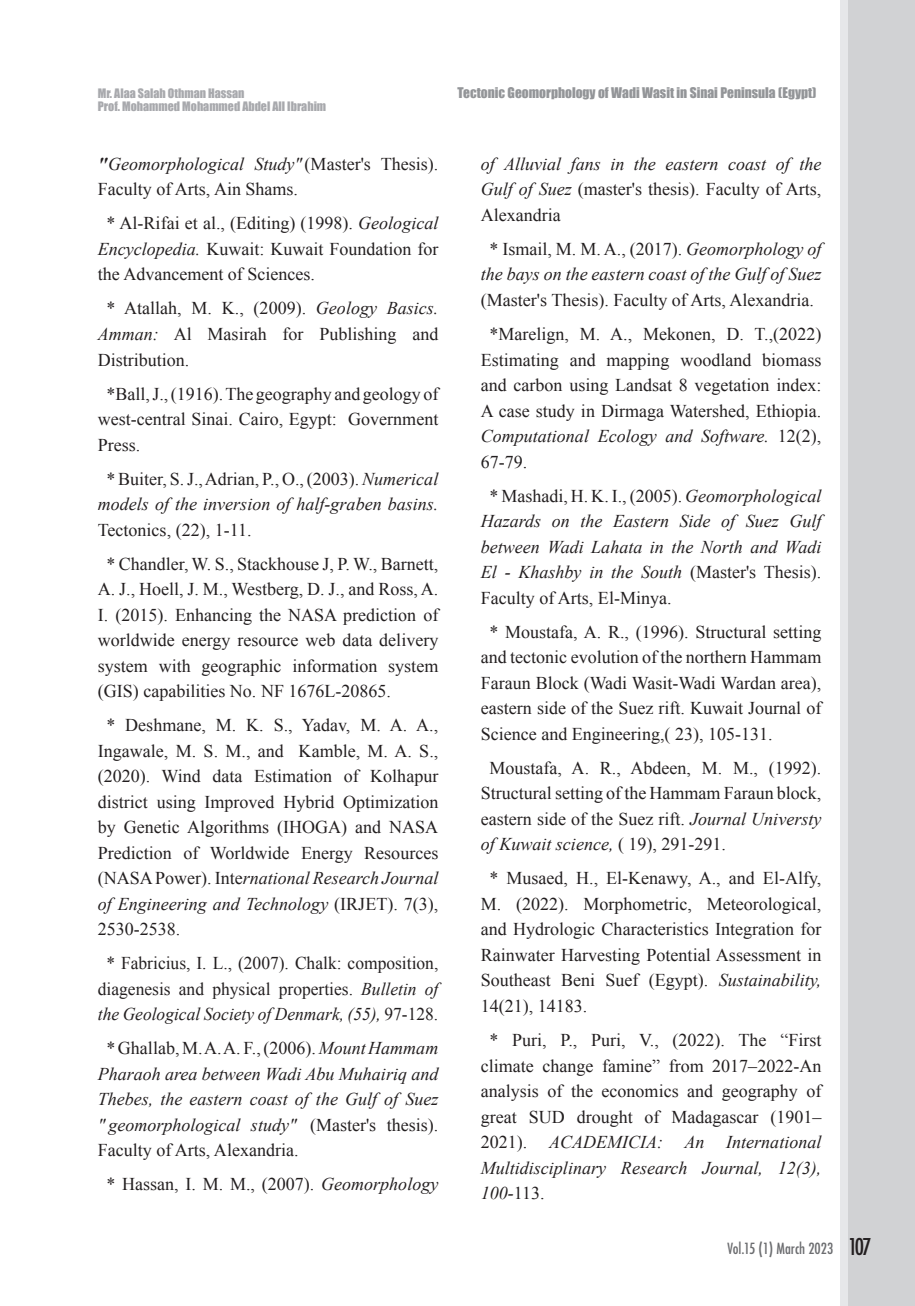
<style>
.page{position:relative;width:915px;height:1306px;background:#fff}
.page>*{position:absolute;margin:0;border:0;box-sizing:border-box;transform-origin:0 0}
.t1{font:18px/25.5px "Times New Roman";color:#231f20;text-align:justify}
.t2{font:italic 18px/25.5px "Times New Roman";color:#231f20;text-align:justify}
.t3{font:500 condensed 15px "Futura";color:#6c6d70}
.t4{font:13.5px "Impact";color:#939598}
.t5{font:12px "Impact";color:#a8a9ad}
.s1{font-weight:700;font-style:italic}
.s2{font-style:italic}
.s3{font-style:normal}
.s4{font-size:22.5px;color:#231f20}
</style>
<div class="page">
<div style="left:839px;top:0;width:54px;height:1305px;background:#e6e7e9"></div>
<div style="left:847px;top:0;width:67px;height:1305px;background:#d1d2d4"></div>
<p class="t5" style="left:98px;top:84px;width:148px">Mr. Alaa Salah Othman Hassan</p>
<p class="t4" style="left:457px;top:82px;width:360px">Tectonic Geomorphology of Wadi Wasit in Sinai Peninsula (Egypt)</p>
<p class="t5" style="left:98px;top:97px;width:230px">Prof. Mohammed Mohammed Abdel All Ibrahim</p>
<p class="t1" style="left:98px;top:151px;width:342px"><span class="s1">"</span><span class="s2">Geomorphological Study"</span> (Master's Thesis).<br>Faculty of Arts, Ain Shams.</p>
<p class="t1" style="left:98px;top:210px;width:342px;text-indent:8px">* Al-Rifai et al., (Editing) (1998). <span class="s2">Geological Encyclopedia.</span> Kuwait: Kuwait Foundation for the Advancement of Sciences.</p>
<p class="t1" style="left:98px;top:295px;width:342px;text-indent:9px">* Atallah, M. K., (2009). <span class="s2">Geology Basics.<br>Amman:</span> Al Masirah for Publishing and Distribution.</p>
<p class="t1" style="left:98px;top:380px;width:342px;text-indent:8px">*Ball, J., (1916). The geography and geology of west-central Sinai. Cairo, Egypt: Government Press.</p>
<p class="t2" style="left:98px;top:465px;width:342px;text-align:center"><span class="s3">* Buiter, S. J., Adrian, P., O., (2003).</span> Numerical models of the inversion of half-graben basins.</p>
<p class="t1" style="left:106px;top:512px;width:333px;line-height:34px;text-indent:-8px">Tectonics, (22), 1-11.<br>* Chandler, W. S., Stackhouse J, P. W., Barnett,</p>
<p class="t1" style="left:98px;top:576px;width:342px">A. J., Hoell, J. M., Westberg, D. J., and Ross, A.<br>I. (2015). Enhancing the NASA prediction of worldwide energy resource web data delivery system with geographic information system (GIS) capabilities No. NF 1676L-20865.</p>
<p class="t1" style="left:98px;top:712px;width:342px;text-indent:8px">* Deshmane, M. K. S., Yadav, M. A. A., Ingawale, M. S. M., and Kamble, M. A. S., (2020). Wind data Estimation of Kolhapur district using Improved Hybrid Optimization by Genetic Algorithms (IHOGA) and NASA Prediction of Worldwide Energy Resources (NASA Power). Inte<span class="s2">rnational Research Journal of Engineering and Technology</span> (IRJET). 7(3), 2530-2538.</p>
<p class="t1" style="left:98px;top:950px;width:342px;text-align:center">* Fabricius, I. L., (2007). Chalk: composition, diagenesis and physical properties. <span class="s2">Bulletin of the Geological Society of Denmark, (55),</span> 97-128.</p>
<p class="t2" style="left:98px;top:1035px;width:342px;text-indent:8px"><span class="s3">* Ghallab, M. A. A. F., (2006).</span> Mount Hammam Pharaoh area between Wadi Abu Muhairiq and Thebes, the eastern coast of the Gulf of Suez " geomorphological study" <span class="s3">(Master's thesis).<br>Faculty of Arts, Alexandria.</span></p>
<p class="t1" style="left:106px;top:1171px;width:333px">* Hassan, I. M. M., (2007). <span class="s2">Geomorphology</span></p>
<p class="t2" style="left:480px;top:151px;width:342px">of Alluvial fans in the eastern coast of the Gulf of Suez <span class="s3">(master's thesis). Faculty of Arts, Alexandria</span></p>
<p class="t2" style="left:480px;top:236px;width:342px;text-align:center"><span class="s3">* Ismail, M. M. A., (2017).</span> Geomorphology of the bays on the eastern coast of the Gulf of Suez</p>
<p class="t1" style="left:480px;top:283px;width:342px;line-height:34px;text-align:center">(Master's Thesis). Faculty of Arts, Alexandria. *Marelign, M. A., Mekonen, D. T.,(2022)</p>
<p class="t1" style="left:480px;top:346px;width:342px">Estimating and mapping woodland biomass and carbon using Landsat 8 vegetation index:<br>A case study in Dirmaga Watershed, Ethiopia.<br><span class="s2">Computational Ecology and Software.</span> 12(2), 67-79.</p>
<p class="t2" style="left:480px;top:482px;width:342px;text-indent:8px"><span class="s3">* Mashadi, H. K. I., (2005).</span> Geomorphological Hazards on the Eastern Side of Suez Gulf between Wadi Lahata in the North and Wadi El - Khashby in the South <span class="s3">(Master's Thesis).<br>Faculty of Arts, El-Minya.</span></p>
<p class="t1" style="left:480px;top:618px;width:342px;text-indent:8px">* Moustafa, A. R., (1996). Structural setting and tectonic evolution of the northern Hammam Faraun Block (Wadi Wasit-Wadi Wardan area), eastern side of the Suez rift. Kuwait Journal of Science and Engineering,( 23), 105-131.</p>
<p class="t1" style="left:480px;top:754px;width:342px;text-indent:8px">Moustafa, A. R., Abdeen, M. M., (1992).<br>Structural setting of the Hammam Faraun block, eastern side of the Suez rift. <span class="s2">Journal Universty of Kuwait science,</span> ( 19), 291-291.</p>
<p class="t1" style="left:480px;top:865px;width:342px;text-indent:8px">* Musaed, H., El-Kenawy, A., and El-Alfy, M. (2022). Morphometric, Meteorological, and Hydrologic Characteristics Integration for Rainwater Harvesting Potential Assessment in Southeast Beni Suef (Egypt). <span class="s2">Sustainability, </span>14(21), 14183.</p>
<p class="t1" style="left:480px;top:1026px;width:342px;text-indent:8px">* Puri, P., Puri, V., (2022). The “First climate change famine” from 2017–2022-An analysis of the economics and geography of great SUD drought of Madagascar (1901– 2021). <span class="s2">ACADEMICIA: An International Multidisciplinary Research Journal, 12(3), 100-</span>113.</p>
<p class="t3" style="left:727px;top:1238px;width:145px">Vol.15 (1) March 2023 <span class="s4">107</span></p>
</div>
